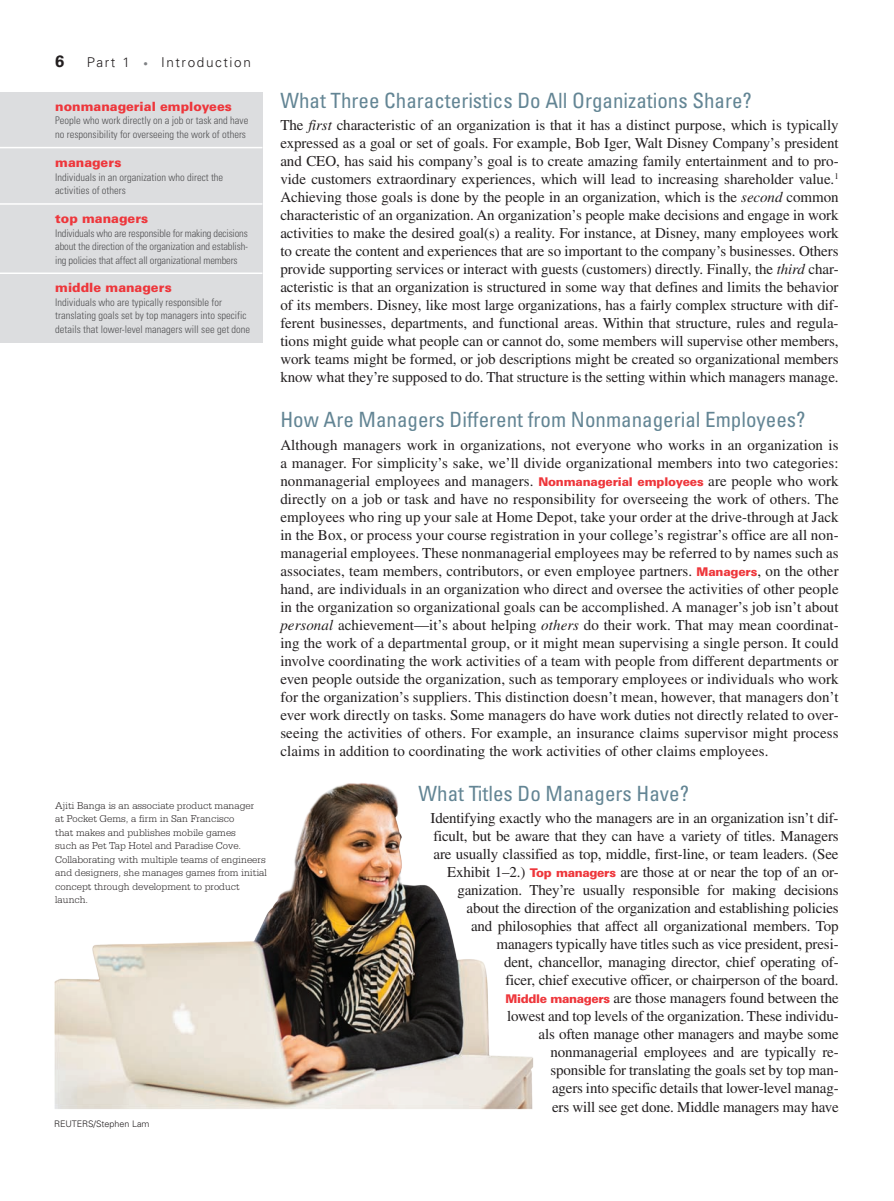
<style>
.page{position:relative;width:894px;height:1201px;background:#fff}
.page>*{position:absolute;margin:0;border:0;box-sizing:border-box;transform-origin:0 0}
.t1{font:condensed 21px "Univers LT Std";color:#638594}
.t2{font:700 16.5px "Univers LT Std";color:#231f20}
.t3{font:15px/18px "Times LT Std";letter-spacing:-.01em;color:#231f20;text-align:justify}
.t4{font:300 13.5px "Univers LT Std";letter-spacing:.12em;color:#231f20}
.t5{font:900 12.75px "Univers LT Std";color:#ee363b}
.t6{font:300 condensed 10.5px/13.5px "Univers LT Std";color:#535355}
.t7{font:300 10.5px/13.5px "Serifa Std";color:#231f20}
.t8{font:300 9px "Univers LT Std";color:#231f20}
.s1{font-size:9px;color:#808285}
.s2{font-style:italic}
.s3{font-family:"Univers LT Std";font-weight:900;font-size:12px;color:#ee363b}
</style>
<div class="page">
<div style="left:0;top:93px;width:262px;height:250px;background:#dcdddf"></div>
<hr style="left:0;top:147px;width:262px;height:1px;background:#fff">
<hr style="left:0;top:203px;width:262px;height:2px;background:#fff">
<hr style="left:0;top:272px;width:262px;height:2px;background:#fff">
<img style="left:54px;top:783px;width:480px;height:326px">
<p class="t2" style="left:55px;top:51px;width:11px">6</p>
<p class="t4" style="left:87px;top:54px;width:165px">Part 1 <span class="s1">•</span> Introduction</p>
<p class="t5" style="left:55px;top:98px;width:178px">nonmanagerial employees</p>
<p class="t6" style="left:55px;top:114px;width:194px">People who work directly on a job or task and have no responsibility for overseeing the work of others</p>
<p class="t5" style="left:55px;top:155px;width:68px">managers</p>
<p class="t6" style="left:55px;top:170px;width:169px">Individuals in an organization who direct the activities of others</p>
<p class="t5" style="left:55px;top:210px;width:95px">top managers</p>
<p class="t6" style="left:55px;top:226px;width:194px;text-align:justify">Individuals who are responsible for making decisions about the direction of the organization and establish&shy;ing policies that affect all organizational members</p>
<p class="t5" style="left:55px;top:279px;width:118px">middle managers</p>
<p class="t6" style="left:55px;top:295px;width:196px">Individuals who are typically responsible for translating goals set by top managers into specific details that lower-level managers will see get done</p>
<p class="t7" style="left:55px;top:798px;width:213px">Ajiti Banga is an associate product manager<br>at Pocket Gems, a firm in San Francisco<br>that makes and publishes mobile games<br>such as Pet Tap Hotel and Paradise Cove.<br>Collaborating with multiple teams of engineers and designers, she manages games from initial concept through development to product launch.</p>
<p class="t8" style="left:54px;top:1118px;width:97px">REUTERS/Stephen Lam</p>
<p class="t1" style="left:280px;top:87px;width:473px">What Three Characteristics Do All Organizations Share?</p>
<p class="t3" style="left:280px;top:116px;width:560px">The <span class="s2">first</span> characteristic of an organization is that it has a distinct purpose, which is typically expressed as a goal or set of goals. For example, Bob Iger, Walt Disney Company’s president and CEO, has said his company’s goal is to create amazing family entertainment and to pro&shy;vide customers extraordinary experiences, which will lead to increasing shareholder value.<sup>1<br></sup>Achieving those goals is done by the people in an organization, which is the <span class="s2">second</span> common characteristic of an organization. An organization’s people make decisions and engage in work activities to make the desired goal(s) a reality. For instance, at Disney, many employees work to create the content and experiences that are so important to the company’s businesses. Others provide supporting services or interact with guests (customers) directly. Finally, the <span class="s2">third</span> char&shy;acteristic is that an organization is structured in some way that defines and limits the behavior of its members. Disney, like most large organizations, has a fairly complex structure with dif&shy;ferent businesses, departments, and functional areas. Within that structure, rules and regula&shy;tions might guide what people can or cannot do, some members will supervise other members, work teams might be formed, or job descriptions might be created so organizational members know what they’re supposed to do. That structure is the setting within which managers manage.</p>
<p class="t1" style="left:280px;top:407px;width:526px">How Are Managers Different from Nonmanagerial Employees?</p>
<p class="t3" style="left:280px;top:436px;width:560px">Although managers work in organizations, not everyone who works in an organization is a manager. For simplicity’s sake, we’ll divide organizational members into two categories: nonmanagerial employees and managers. <span class="s3">Nonmanagerial employees</span> are people who work directly on a job or task and have no responsibility for overseeing the work of others. The employees who ring up your sale at Home Depot, take your order at the drive-through at Jack in the Box, or process your course registration in your college’s registrar’s office are all non&shy;managerial employees. These nonmanagerial employees may be referred to by names such as associates, team members, contributors, or even employee partners. <span class="s3">Managers</span>, on the other hand, are individuals in an organization who direct and oversee the activities of other people in the organization so organizational goals can be accomplished. A manager’s job isn’t about <span class="s2">personal</span> achievement—it’s about helping <span class="s2">others</span> do their work. That may mean coordinat&shy;ing the work of a departmental group, or it might mean supervising a single person. It could involve coordinating the work activities of a team with people from different departments or even people outside the organization, such as temporary employees or individuals who work for the organization’s suppliers. This distinction doesn’t mean, however, that managers don’t ever work directly on tasks. Some managers do have work duties not directly related to over&shy;seeing the activities of others. For example, an insurance claims supervisor might process claims in addition to coordinating the work activities of other claims employees.</p>
<p class="t1" style="left:418px;top:780px;width:272px">What Titles Do Managers Have?</p>
<p class="t3" style="left:430px;top:809px;width:410px;text-align:right">Identifying exactly who the managers are in an organization isn’t dif&shy;ficult, but be aware that they can have a variety of titles. Managers are usually classified as top, middle, first-line, or team leaders. (See Exhibit 1–2.) <span class="s3">Top managers</span> are those at or near the top of an or&shy;ganization. They’re usually responsible for making decisions about the direction of the organization and establishing policies<br>and philosophies that affect all organizational members. Top managers typically have titles such as vice president, presi-<br>dent, chancellor, managing director, chief operating of-<br>ficer, chief executive officer, or chairperson of the board.<br><span class="s3">Middle managers</span> are those managers found between the<br>lowest and top levels of the organization. These individu-<br>als often manage other managers and maybe some<br>nonmanagerial employees and are typically re-<br>sponsible for translating the goals set by top man-<br>agers into specific details that lower-level manag-<br>ers will see get done. Middle managers may have</p>
</div>
